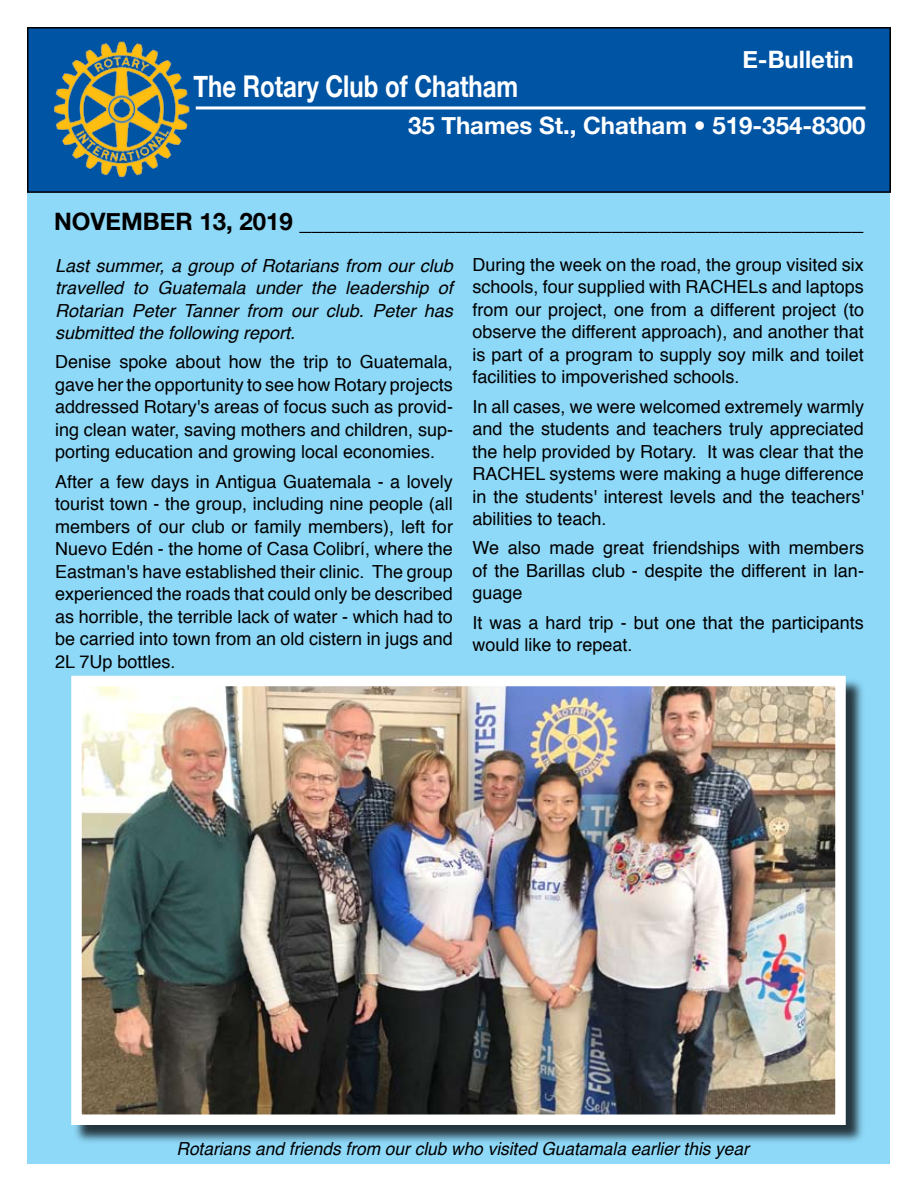
<style>
.page{position:relative;width:918px;height:1188px;background:#fff}
.page>*{position:absolute;margin:0;border:0;box-sizing:border-box;transform-origin:0 0}
.t1{font:700 30px "Helvetica Neue";color:#fff;scale:.8 1}
.t2{font:700 24px "Helvetica Neue";color:#000}
.t3{font:700 24px "Helvetica Neue";color:#fff}
.t4{font:18px/22.5px "Helvetica";color:#000;text-align:justify}
.t5{font:italic 18px/22.5px "Helvetica";color:#000;text-align:justify}
.t6{font:italic 18px "Helvetica";color:#000;scale:.96 1}
</style>
<div class="page">
<div style="left:27px;top:189px;width:863px;height:975px;background:#8ed8f8"></div>
<div style="left:28px;top:28px;width:862px;height:164px;background:#0054a4"></div>
<div style="left:27px;top:27px;width:864px;height:166px;border:2px solid #000"></div>
<img style="left:54px;top:41px;width:136px;height:137px">
<hr style="left:196px;top:106px;width:669px;height:3px;background:#fff">
<div style="left:73px;top:677px;width:792px;height:468px;background:#000;opacity:.75"></div>
<img style="left:82px;top:687px;width:753px;height:427px">
<div style="left:71px;top:676px;width:775px;height:449px;border:10px solid #fff"></div>
<h2 class="t3" style="left:742px;top:45px;width:113px">E-Bulletin</h2>
<h1 class="t1" style="left:193px;top:68px;width:408px">The Rotary Club of Chatham</h1>
<h2 class="t3" style="left:408px;top:111px;width:459px">35 Thames St., Chatham • 519-354-8300</h2>
<h2 class="t2" style="left:54px;top:207px;width:811px">November 13, 2019 _______________________________________________</h2>
<p class="t5" style="left:55px;top:254px;width:399px">Last summer, a group of Rotarians from our club travelled to Guatemala under the leadership of Rotarian Peter Tanner from our club. Peter has submitted the following report.</p>
<p class="t4" style="left:55px;top:351px;width:399px">Denise spoke about how the trip to Guatemala, gave her the opportunity to see how Rotary projects addressed Rotary's areas of focus such as provid&shy;ing clean water, saving mothers and children, sup&shy;porting education and growing local economies.</p>
<p class="t4" style="left:55px;top:470px;width:399px">After a few days in Antigua Guatemala - a lovely tourist town - the group, including nine people (all members of our club or family members), left for Nuevo Edén - the home of Casa Colibrí, where the Eastman's have established their clinic. The group experienced the roads that could only be described as horrible, the terrible lack of water - which had to be carried into town from an old cistern in jugs and 2L 7Up bottles.</p>
<p class="t4" style="left:472px;top:254px;width:393px">During the week on the road, the group visited six schools, four supplied with RACHELs and laptops from our project, one from a different project (to observe the different approach), and another that is part of a program to supply soy milk and toilet facilities to impoverished schools.</p>
<p class="t4" style="left:472px;top:396px;width:393px">In all cases, we were welcomed extremely warmly and the students and teachers truly appreciated the help provided by Rotary. It was clear that the RACHEL systems were making a huge difference in the students' interest levels and the teachers' abilities to teach.</p>
<p class="t4" style="left:472px;top:537px;width:393px">We also made great friendships with members of the Barillas club - despite the different in lan&shy;guage</p>
<p class="t4" style="left:472px;top:612px;width:393px">It was a hard trip - but one that the participants would like to repeat.</p>
<p class="t6" style="left:177px;top:1135px;width:598px">Rotarians and friends from our club who visited Guatamala earlier this year</p>
</div>
